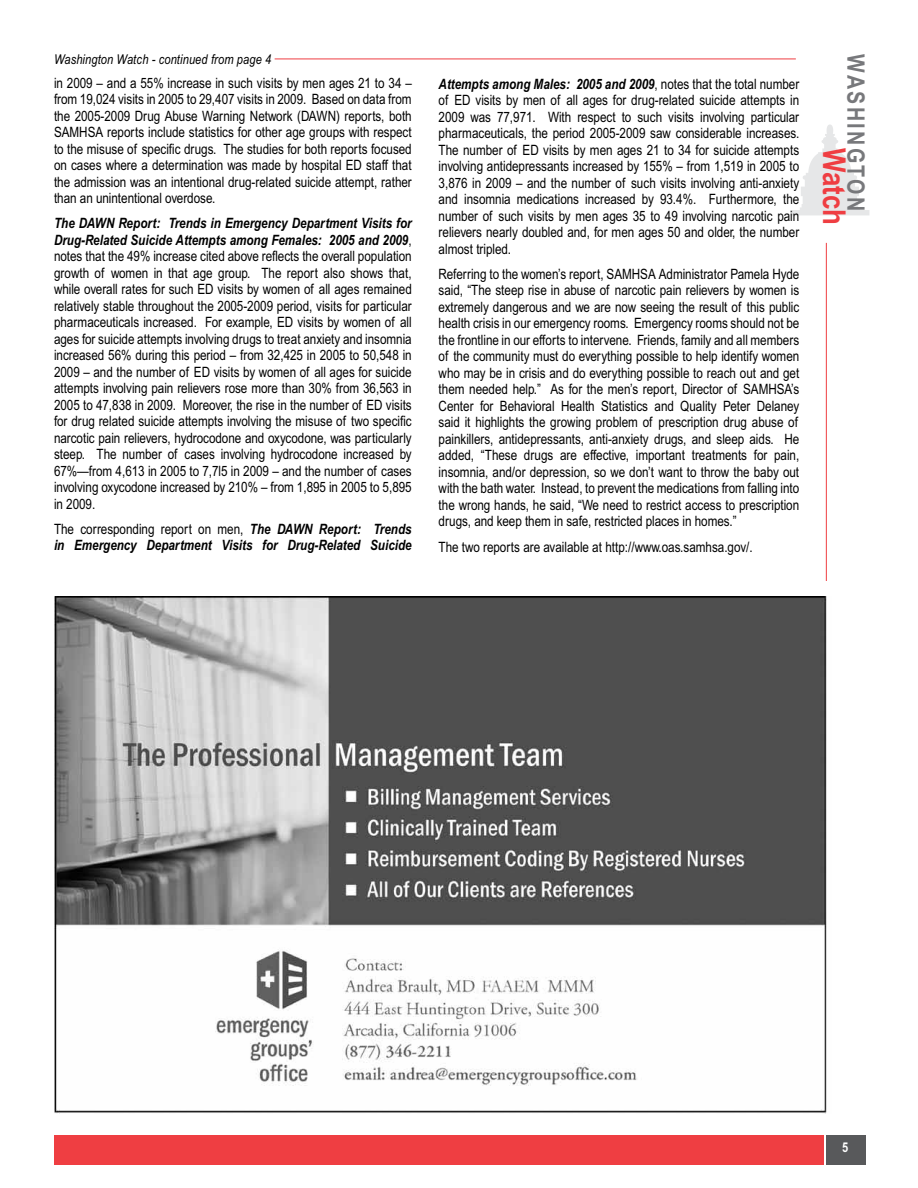
<style>
.page{position:relative;width:918px;height:1188px;background:#fff}
.page>*{position:absolute;margin:0;border:0;box-sizing:border-box;transform-origin:0 0}
.t1{font:700 31.5px "Arial Narrow MT Pro";letter-spacing:-.005em;color:#ef3e42}
.t2{font:700 24px "Arial Narrow MT Pro";letter-spacing:.1em;color:#77787b}
.t3{font:14.25px/16.5px "Arial Narrow MT Pro";color:#000;text-align:justify}
.t4{font:italic 700 14.25px/16.5px "Arial Narrow MT Pro";color:#000}
.t5{font:italic 13.5px "Arial Narrow MT Pro";letter-spacing:.01em;color:#000}
.t6{font:13.5px "Adobe Garamond";color:#fff}
.s1{font-weight:700;font-style:italic}
.s2{font-weight:400;font-style:normal}
.s3{font-family:"Arial Narrow MT Pro";font-weight:700}
</style>
<div class="page">
<svg style="left:790px;top:125px;width:79px;height:90px"></svg>
<hr style="left:826px;top:243px;width:1px;height:871px;background:#ef3e42">
<div style="left:826px;top:1135px;width:40px;height:30px;background:#58595b"></div>
<div style="left:54px;top:1135px;width:769px;height:30px;background:#ef3e42"></div>
<hr style="left:275px;top:59px;width:521px;height:1px;background:#ef3e42">
<img style="left:54px;top:596px;width:773px;height:518px">
<p class="t5" style="left:54px;top:51px;width:219px">Washington Watch - continued from page 4</p>
<p class="t3" style="left:54px;top:74px;width:359px">in 2009 – and a 55% increase in such visits by men ages 21 to 34 – from 19,024 visits in 2005 to 29,407 visits in 2009. Based on data from the 2005-2009 Drug Abuse Warning Network (DAWN</p>
<p class="t3" style="left:336px;top:107px;width:77px">) reports, both</p>
<p class="t3" style="left:54px;top:124px;width:359px;text-indent:53px">reports include statistics for other age groups with respect to the misuse of specific drugs. The studies for both reports focused on cases where a determination was made by hospital ED staff that the admission was an intentional drug-related suicide attempt, rather than an unintentional overdose.</p>
<p class="t3" style="left:54px;top:215px;width:359px"><span class="s1">The DAWN Report: Trends in Emergency Department Visits for Drug-Related Suicide Attempts among Females: 2005 and 2009</span>, notes that the 49% increase cited above reflects the overall population growth of women in that age group. The report also shows that, while overall rates for such ED visits by women of all ages remained relatively stable throughout the 2005-2009 period, visits for particular pharmaceuticals increased. For example, ED visits by women of all ages for suicide attempts involving drugs to treat anxiety and insomnia increased 56% during this period – from 32,425 in 2005 to 50,548 in 2009 – and the number of ED visits by women of all ages for suicide attempts involving pain relievers rose more than 30% from 36,563 in 2005 to 47,838 in 2009. Moreover, the rise in the number of ED visits for drug related suicide attempts involving the misuse of two specific narcotic pain relievers, hydrocodone and oxycodone, was particularly steep. The number of cases involving hydrocodone increased by 67%—from 4,613 in 2005 to 7,7l5 in 2009 – and the number of cases involving oxycodone increased by 210% – from 1,895 in 2005 to 5,895 in 2009.</p>
<p class="t4" style="left:54px;top:521px;width:359px"><span class="s2">The corresponding report on men,</span> The DAWN Report: Trends in Emergency Department Visits for Drug-Related Suicide</p>
<p class="t3" style="left:54px;top:124px;width:10px">SAMHSA</p>
<p class="t3" style="left:439px;top:75px;width:362px"><span class="s1">Attempts among Males: 2005 and 2009</span>, notes that the total number of ED visits by men of all ages for drug-related suicide attempts in 2009 was 77,971. With respect to such visits involving particular pharmaceuticals, the period 2005-2009 saw considerable increases.<br>The number of ED visits by men ages 21 to 34 for suicide attempts involving antidepressants increased by 155% – from 1,519 in 2005 to 3,876 in 2009 – and the number of such visits involving anti-anxiety and insomnia medications increased by 93.4%. Furthermore, the number of such visits by men ages 35 to 49 involving narcotic pain relievers nearly doubled and, for men ages 50 and older, the number almost tripled.</p>
<p class="t3" style="left:439px;top:266px;width:178px">Referring to the women’s report, SAMHSA</p>
<p class="t3" style="left:439px;top:266px;width:362px;text-indent:220px">Administrator Pamela Hyde said, “The steep rise in abuse of narcotic pain relievers by women is extremely dangerous and we are now seeing the result of this public health crisis in our emergency rooms. Emergency rooms should not be the frontline in our efforts to intervene. Friends, family and all members of the community must do everything possible to help identify women who may be in crisis and do everything possible to reach out and get them needed help.” As for the men’s report, Director of SAMHSA</p>
<p class="t3" style="left:439px;top:381px;width:362px;text-indent:352px">’s Center for Behavioral Health Statistics and Quality Peter Delaney said it highlights the growing problem of prescription drug abuse of painkillers, antidepressants, anti-anxiety drugs, and sleep aids. He added, “These drugs are effective, important treatments for pain, insomnia, and/or depression, so we don’t want to throw the baby out with the bath water. Instead, to prevent the medications from falling into the wrong hands, he said, “We need to restrict access to prescription drugs, and keep them in safe, restricted places in homes.”</p>
<p class="t3" style="left:439px;top:538px;width:316px">The two reports are available at http://www.oas.samhsa.gov/.</p>
<h2 class="t2" style="left:871px;top:54px;width:158px;rotate:90deg">WASHINGTON</h2>
<h1 class="t1" style="left:853px;top:147px;width:79px;rotate:90deg">Watch</h1>
<p class="t6" style="left:838px;top:1142px;width:12px">5<span class="s3">5</span></p>
</div>
